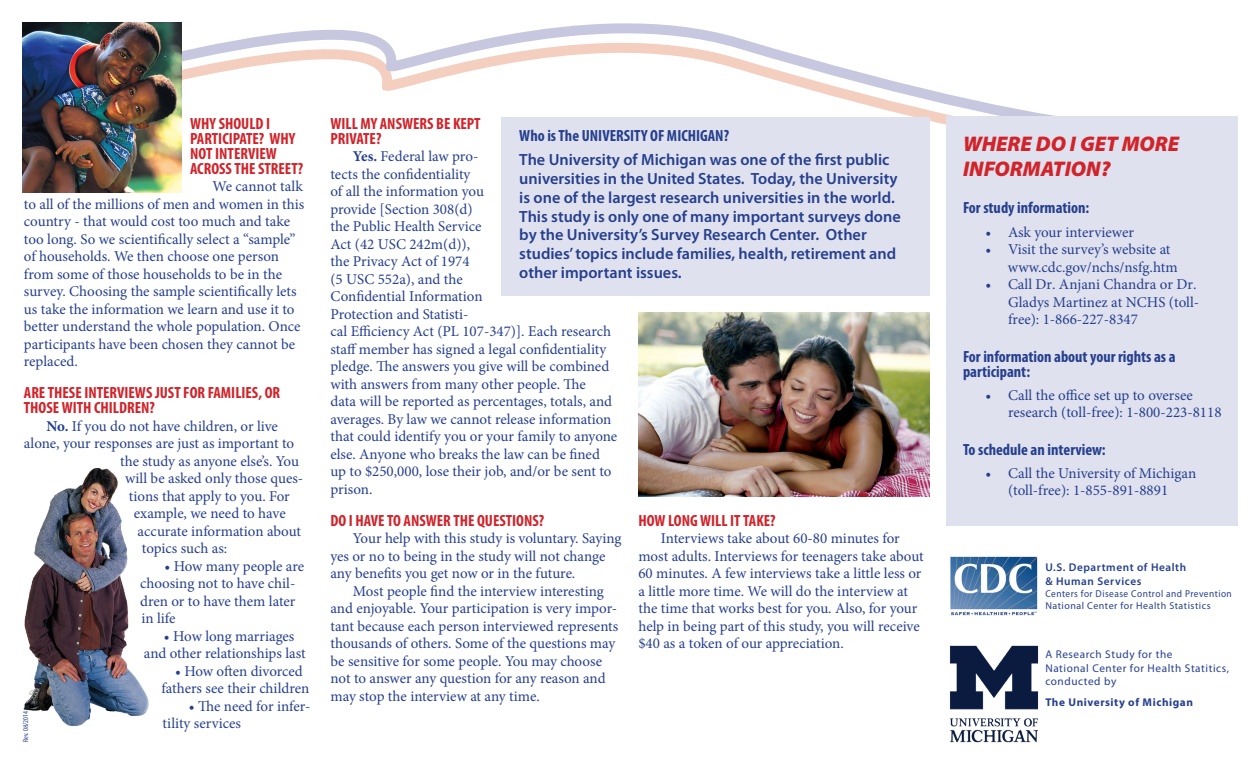
<style>
.page{position:relative;width:1260px;height:765px;background:#fff}
.page>*{position:absolute;margin:0;border:0;box-sizing:border-box;transform-origin:0 0}
.SubHead_H2{font:italic 900 21.25px/25px "Myriad Pro";color:#d1232a}
.SubHead_H3{font:600 16.25px/18.8px "Myriad Pro";color:#253f8e}
.SubHead_H2-2{font:700 condensed 16.25px/15px "Myriad Pro";color:#d1232a}
.SubHead_H3-2{font:700 condensed 16.25px/15px "Myriad Pro";color:#253f8e}
.Body_Blue_copy{font:15px/17.5px "Minion Pro";color:#253f8e}
.Company_Name{font:11.25px "Myriad Pro";letter-spacing:.05em;color:#253f8e}
.Company_Name-2{font:600 11.25px "Myriad Pro";letter-spacing:.05em;color:#253f8e}
.Company_Name-3{font:700 11.25px "Myriad Pro";letter-spacing:.05em;color:#253f8e}
.Company_Name-4{font:10px "Myriad Pro";letter-spacing:.05em;color:#253f8e;scale:.94 1}
.Company_Name-5{font:10px "Myriad Pro";letter-spacing:.05em;color:#253f8e}
.Body_Blue_copy-2{font:condensed 7.5px "Myriad Pro";color:#253f8e}
.s1{font-weight:700}
.s2{font-family:"Minion Pro";font-stretch:normal}
</style>
<div class="page">
<svg style="left:22px;top:22px;width:1214px;height:171px"></svg>
<img style="left:638px;top:313px;width:292px;height:184px">
<img style="left:950px;top:646px;width:89px;height:96px">
<img style="left:23px;top:22px;width:159px;height:171px">
<img style="left:23px;top:468px;width:126px;height:259px">
<img style="left:950px;top:556px;width:87px;height:59px">
<div style="left:501px;top:117px;width:429px;height:178px;background:#e0e1ee"></div>
<div style="left:946px;top:117px;width:292px;height:409px;background:#e0e1ee"></div>
<p class="SubHead_H2-2" style="left:190px;top:116px;width:115px">WHY SHOULD I<br>PARTICIPATE? WHY<br>NOT INTERVIEW<br>ACROSS THE STREET?</p>
<p class="Body_Blue_copy" style="left:24px;top:178px;width:282px;text-indent:189px">We cannot talk to all of the millions of men and women in this country - that would cost too much and take too long. So we scientifically select a “sample” of households. We then choose one person from some of those households to be in the survey. Choosing the sample scientifically lets us take the information we learn and use it to better understand the whole population. Once participants have been chosen they cannot be replaced.</p>
<p class="SubHead_H2-2" style="left:24px;top:385px;width:258px">ARE THESE INTERVIEWS JUST FOR FAMILIES, OR<br>THOSE WITH CHILDREN?</p>
<p class="Body_Blue_copy" style="left:46px;top:417px;width:233px"><span class="s1">No.</span> If you do not have children, or live</p>
<p class="Body_Blue_copy" style="left:24px;top:435px;width:272px">alone, your responses are just as important to</p>
<p class="Body_Blue_copy" style="left:120px;top:452px;width:180px">the study as anyone else’s. You</p>
<p class="Body_Blue_copy" style="left:125px;top:470px;width:180px">will be asked only those ques-</p>
<p class="Body_Blue_copy" style="left:129px;top:487px;width:162px">tions that apply to you. For</p>
<p class="Body_Blue_copy" style="left:134px;top:505px;width:153px">example, we need to have</p>
<p class="Body_Blue_copy" style="left:138px;top:522px;width:165px">accurate information about</p>
<p class="Body_Blue_copy" style="left:142px;top:540px;width:87px">topics such as:</p>
<p class="Body_Blue_copy" style="left:140px;top:557px;width:166px;text-indent:24px">• How many people are choosing not to have chil&shy;dren or to have them later in life</p>
<p class="Body_Blue_copy" style="left:144px;top:627px;width:163px;text-align:center">• How long marriages<br>and other relationships last</p>
<p class="Body_Blue_copy" style="left:161px;top:662px;width:149px;text-align:center">• How often divorced fathers see their children</p>
<p class="Body_Blue_copy" style="left:163px;top:697px;width:149px;text-indent:26px">• The need for infer&shy;tility services</p>
<p class="Body_Blue_copy-2" style="left:21px;top:742px;width:33px;rotate:-90deg">Rev. 0<span class="s2">8</span>/2014</p>
<p class="SubHead_H2-2" style="left:330px;top:116px;width:152px">WILL MY ANSWERS BE KEPT<br>PRIVATE?</p>
<p class="Body_Blue_copy" style="left:330px;top:148px;width:288px;text-indent:22px"><span class="s1">Yes.</span> Federal law pro-<br>tects the confidentiality<br>of all the information you<br>provide [Section 308(d)<br>the Public Health Service<br>Act (42 USC 242m(d)),<br>the Privacy Act of 1974<br>(5 USC 552a), and the<br>Confidential Information<br>Protection and Statisti-<br>cal Efficiency Act (PL 107-347)]. Each research staff member has signed a legal confidentiality pledge. The answers you give will be combined with answers from many other people. The<br>data will be reported as percentages, totals, and averages. By law we cannot release information that could identify you or your family to anyone else. Anyone who breaks the law can be fined up to $250,000, lose their job, and/or be sent to prison.</p>
<p class="SubHead_H2-2" style="left:330px;top:513px;width:215px">DO I HAVE TO ANSWER THE QUESTIONS?</p>
<p class="Body_Blue_copy" style="left:330px;top:530px;width:293px;text-indent:22px">Your help with this study is voluntary. Saying yes or no to being in the study will not change any benefits you get now or in the future.</p>
<p class="Body_Blue_copy" style="left:330px;top:582px;width:289px;text-indent:22px">Most people find the interview interesting and enjoyable. Your participation is very impor&shy;tant because each person interviewed represents thousands of others. Some of the questions may be sensitive for some people. You may choose not to answer any question for any reason and may stop the interview at any time.</p>
<p class="SubHead_H3-2" style="left:519px;top:128px;width:211px">Who is The UNIVERSITY OF MICHIGAN?</p>
<p class="SubHead_H3" style="left:519px;top:150px;width:383px">The University of Michigan was one of the first public universities in the United States. Today, the University is one of the largest research universities in the world.<br>This study is only one of many important surveys done by the University’s Survey Research Center. Other studies’ topics include families, health, retirement and other important issues.</p>
<p class="SubHead_H2-2" style="left:638px;top:512px;width:139px">HOW LONG WILL IT TAKE?</p>
<p class="Body_Blue_copy" style="left:638px;top:530px;width:287px;text-indent:22px">Interviews take about 60-80 minutes for most adults. Interviews for teenagers take about 60 minutes. A few interviews take a little less or a little more time. We will do the interview at the time that works best for you. Also, for your help in being part of this study, you will receive $40 as a token of our appreciation.</p>
<p class="SubHead_H2" style="left:963px;top:130px;width:218px">WHERE DO I GET MORE<br>INFORMATION?</p>
<p class="SubHead_H3-2" style="left:963px;top:200px;width:128px">For study information:</p>
<p class="Body_Blue_copy" style="left:986px;top:223px;width:150px">• Ask your interviewer</p>
<p class="Body_Blue_copy" style="left:986px;top:241px;width:187px">• Visit the survey’s website at</p>
<p class="Body_Blue_copy" style="left:1008px;top:258px;width:171px">www.cdc.gov/nchs/nsfg.htm</p>
<p class="Body_Blue_copy" style="left:986px;top:276px;width:7px">•</p>
<p class="Body_Blue_copy" style="left:1008px;top:276px;width:193px">Call Dr. Anjani Chandra or Dr.<br>Gladys Martinez at NCHS (toll&shy;free): 1-866-227-8347</p>
<p class="SubHead_H3-2" style="left:963px;top:348px;width:214px">For information about your rights as a participant:</p>
<p class="Body_Blue_copy" style="left:986px;top:386px;width:209px">• Call the office set up to oversee</p>
<p class="Body_Blue_copy" style="left:1008px;top:404px;width:215px">research (toll-free): 1-800-223-8118</p>
<p class="SubHead_H3-2" style="left:963px;top:441px;width:144px">To schedule an interview:</p>
<p class="Body_Blue_copy" style="left:986px;top:464px;width:212px;text-align:center">• Call the University of Michigan (toll-free): 1-855-891-8891</p>
<p class="Company_Name-2" style="left:1045px;top:560px;width:142px">U.S. Department of Health</p>
<p class="Company_Name-2" style="left:1045px;top:574px;width:98px">&amp; Human Services</p>
<p class="Company_Name-4" style="left:1045px;top:587px;width:200px">Centers for Disease Control and Prevention</p>
<p class="Company_Name-5" style="left:1045px;top:599px;width:167px">National Center for Health Statistics</p>
<p class="Company_Name" style="left:1045px;top:647px;width:129px">A Research Study for the</p>
<p class="Company_Name" style="left:1045px;top:661px;width:185px">National Center for Health Statitics,</p>
<p class="Company_Name" style="left:1045px;top:674px;width:72px">conducted by</p>
<p class="Company_Name-3" style="left:1045px;top:695px;width:149px">The University of Michigan</p>
</div>
